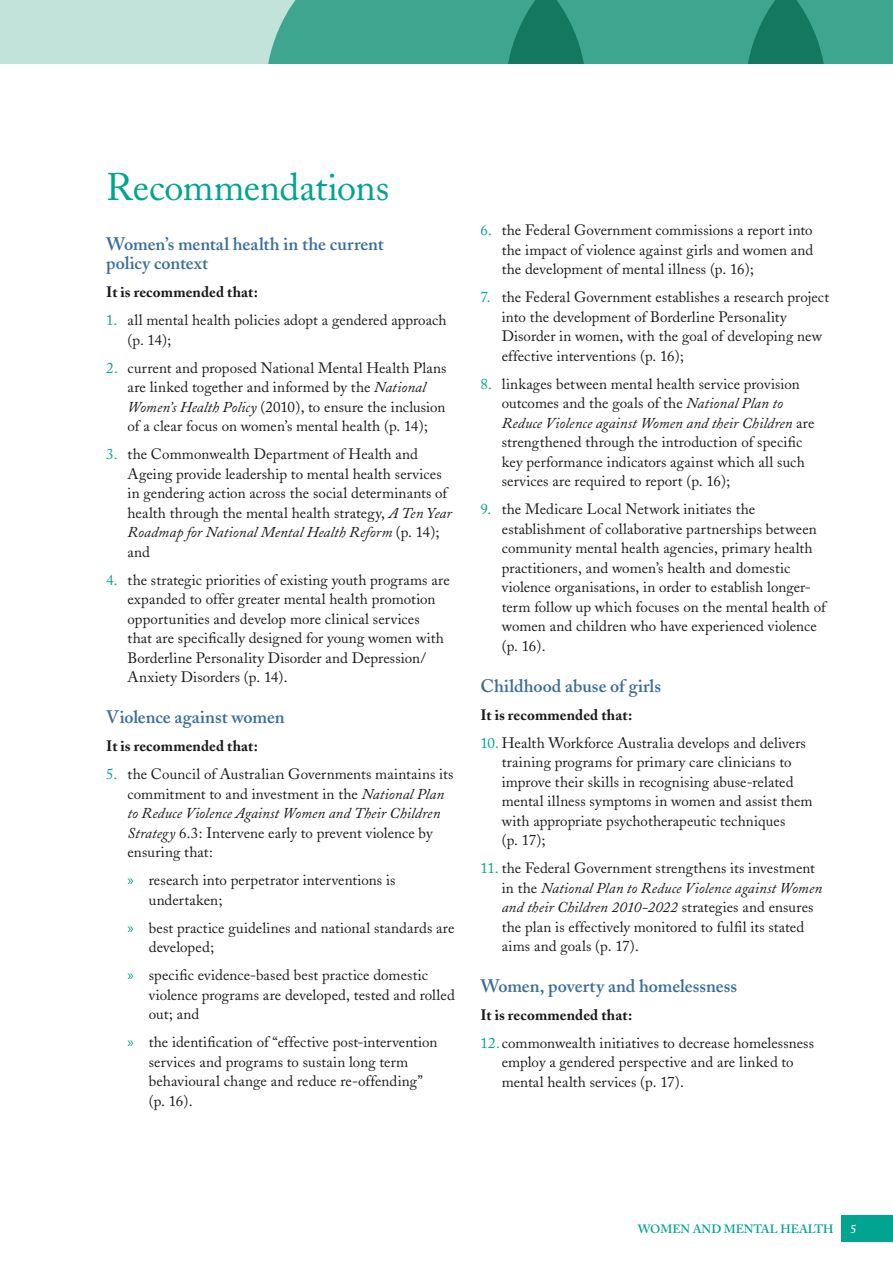
<style>
.page{position:relative;width:893px;height:1263px;background:#fff}
.page>*{position:absolute;margin:0;border:0;box-sizing:border-box;transform-origin:0 0}
.Main_heading{font:38.25px "Adobe Caslon";letter-spacing:-.01em;color:#00a490}
.Heading_4{font:600 18px/19.5px "Adobe Caslon";color:#3b6d9b}
.t1{font:15px/19.5px "Adobe Caslon";letter-spacing:.005em;color:#1a1a1a}
.BODY{font:700 15px "Adobe Caslon";letter-spacing:.005em;color:#1a1a1a}
.t2{font:600 12px "Adobe Caslon";color:#00a490}
.t3{font:600 12px "Adobe Caslon";color:#fff}
.s1{color:#00a490}
.s2{font-style:italic}
.s3{font-family:"Myriad Pro";color:#00a490}
</style>
<div class="page">
<div style="left:0;top:0;width:893px;height:64px;background:#c1e3d9"></div>
<svg style="left:268px;top:0;width:625px;height:64px;background:#399e88"></svg>
<div style="left:842px;top:1215px;width:51px;height:27px;background:#00a490"></div>
<h1 class="Main_heading" style="left:106px;top:164px;width:284px">Recommendations</h1>
<h4 class="Heading_4" style="left:106px;top:234px;width:279px">Women’s mental health in the current policy context</h4>
<p class="BODY" style="left:106px;top:283px;width:153px">It is recommended that:</p>
<p class="t1" style="left:128px;top:311px;width:321px;text-indent:-21px"><span class="s1">1.</span> all mental health policies adopt a gendered approach (p. 14);</p>
<p class="t1" style="left:128px;top:358px;width:321px;text-indent:-21px"><span class="s1">2.</span> current and proposed National Mental Health Plans are linked together and informed by the <span class="s2">National Women’s Health Policy</span> (2010), to ensure the inclusion of a clear focus on women’s mental health (p. 14);</p>
<p class="t1" style="left:128px;top:445px;width:326px;text-indent:-21px"><span class="s1">3.</span> the Commonwealth Department of Health and Ageing provide leadership to mental health services in gendering action across the social determinants of health through the mental health strategy, <span class="s2">A Ten Year Roadmap for National Mental Health Reform</span> (p. 14); and</p>
<p class="t1" style="left:128px;top:570px;width:324px;text-indent:-21px"><span class="s1">4.</span> the strategic priorities of existing youth programs are expanded to offer greater mental health promotion opportunities and develop more clinical services<br>that are specifically designed for young women with Borderline Personality Disorder and Depression/ Anxiety Disorders (p. 14).</p>
<h4 class="Heading_4" style="left:106px;top:707px;width:180px">Violence against women</h4>
<p class="BODY" style="left:106px;top:737px;width:153px">It is recommended that:</p>
<p class="t1" style="left:128px;top:764px;width:327px;text-indent:-21px"><span class="s1">5.</span> the Council of Australian Governments maintains its commitment to and investment in the <span class="s2">National Plan to Reduce Violence Against Women and Their Children Strategy</span> 6.3: Intervene early to prevent violence by ensuring that:</p>
<p class="t1" style="left:149px;top:870px;width:248px;text-indent:-21px"><span class="s3">»</span> research into perpetrator interventions is undertaken;</p>
<p class="t1" style="left:149px;top:918px;width:307px;text-indent:-21px"><span class="s3">»</span> best practice guidelines and national standards are developed;</p>
<p class="t1" style="left:149px;top:965px;width:307px;text-indent:-21px"><span class="s3">»</span> specific evidence-based best practice domestic violence programs are developed, tested and rolled out; and</p>
<p class="t1" style="left:149px;top:1033px;width:290px;text-indent:-21px"><span class="s3">»</span> the identification of “effective post-intervention services and programs to sustain long term behavioural change and reduce re-offending” (p. 16).</p>
<p class="t1" style="left:502px;top:221px;width:313px;text-align:justify;text-indent:-21px"><span class="s1">6.</span> the Federal Government commissions a report into the impact of violence against girls and women and the development of mental illness (p. 16);</p>
<p class="t1" style="left:502px;top:288px;width:329px;text-indent:-21px"><span class="s1">7.</span> the Federal Government establishes a research project into the development of Borderline Personality Disorder in women, with the goal of developing new effective interventions (p. 16);</p>
<p class="t1" style="left:502px;top:374px;width:314px;text-indent:-21px"><span class="s1">8.</span> linkages between mental health service provision outcomes and the goals of the <span class="s2">National Plan to Reduce Violence against Women and their Children</span> are strengthened through the introduction of specific key performance indicators against which all such services are required to report (p. 16);</p>
<p class="t1" style="left:502px;top:500px;width:326px;text-indent:-21px"><span class="s1">9.</span> the Medicare Local Network initiates the establishment of collaborative partnerships between community mental health agencies, primary health practitioners, and women’s health and domestic violence organisations, in order to establish longer&shy;term follow up which focuses on the mental health of women and children who have experienced violence (p. 16).</p>
<h4 class="Heading_4" style="left:480px;top:676px;width:182px">Childhood abuse of girls</h4>
<p class="BODY" style="left:480px;top:705px;width:153px">It is recommended that:</p>
<p class="t1" style="left:502px;top:733px;width:312px;text-indent:-21px"><span class="s1">10.</span> Health Workforce Australia develops and delivers training programs for primary care clinicians to improve their skills in recognising abuse-related mental illness symptoms in women and assist them with appropriate psychotherapeutic techniques<br>(p. 17);</p>
<p class="t1" style="left:502px;top:858px;width:322px;text-indent:-21px"><span class="s1">11.</span> the Federal Government strengthens its investment in the <span class="s2">National Plan to Reduce Violence against Women and their Children 2010-2022</span> strategies and ensures the plan is effectively monitored to fulfil its stated aims and goals (p. 17).</p>
<h4 class="Heading_4" style="left:480px;top:976px;width:258px">Women, poverty and homelessness</h4>
<p class="BODY" style="left:480px;top:1006px;width:153px">It is recommended that:</p>
<p class="t1" style="left:502px;top:1033px;width:314px;text-indent:-21px"><span class="s1">12.</span> commonwealth initiatives to decrease homelessness employ a gendered perspective and are linked to mental health services (p. 17).</p>
<p class="t2" style="left:638px;top:1222px;width:197px">WOMEN AND MENTAL HEALTH</p>
<p class="t3" style="left:850px;top:1222px;width:7px">5</p>
</div>
